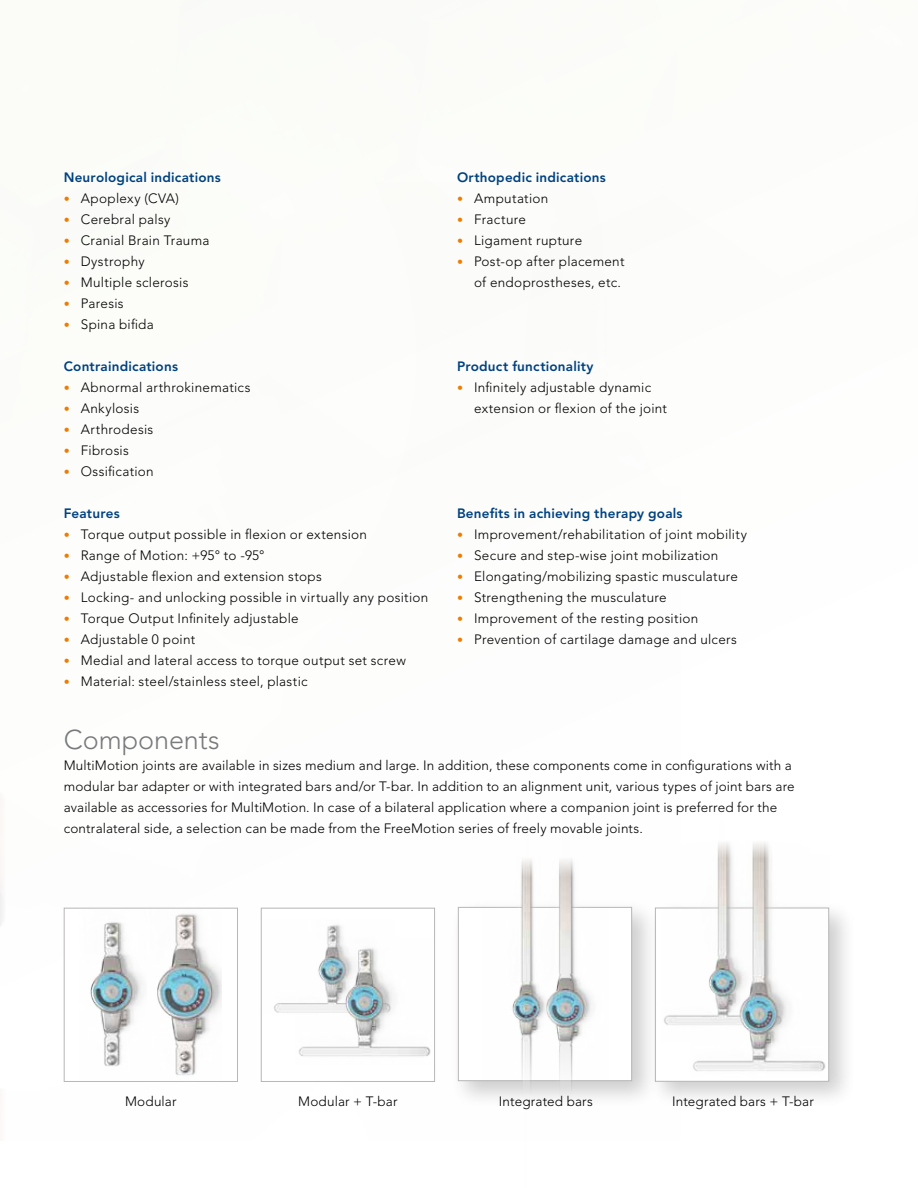
<style>
.page{position:relative;width:918px;height:1188px;background:#fff}
.page>*{position:absolute;margin:0;border:0;box-sizing:border-box;transform-origin:0 0}
.t1{font:300 27px "Avenir LT Std";letter-spacing:-.005em;color:#797a7b}
.t2{font:300 13.5px/21px "Avenir LT Std";letter-spacing:.02em;color:#000}
.t3{font:800 13.5px "Avenir LT Std";letter-spacing:.015em;color:#004180}
.s1{font-size:12px;color:#ef7c00}
</style>
<div class="page">
<div style="left:647px;top:899px;width:210px;height:210px;background:#000;opacity:.2"></div>
<div style="left:655px;top:908px;width:174px;height:174px;background:#fff;border:1px solid #b8b6b7"></div>
<div style="left:450px;top:899px;width:210px;height:210px;background:#000;opacity:.2"></div>
<div style="left:458px;top:907px;width:174px;height:174px;background:#fff;border:1px solid #b8b6b7"></div>
<div style="left:64px;top:908px;width:174px;height:174px;background:#fff;border:1px solid #b8b6b7"></div>
<div style="left:261px;top:908px;width:174px;height:174px;background:#fff;border:1px solid #b8b6b7"></div>
<img style="left:570px;top:859px;width:39px;height:250px">
<img style="left:481px;top:859px;width:89px;height:250px">
<img style="left:80px;top:909px;width:142px;height:172px">
<img style="left:260px;top:920px;width:82px;height:94px">
<img style="left:296px;top:937px;width:139px;height:127px">
<img style="left:661px;top:899px;width:29px;height:126px">
<img style="left:690px;top:842px;width:140px;height:235px">
<p class="t3" style="left:64px;top:169px;width:159px">Neurological indications</p>
<p class="t2" style="left:64px;top:188px;width:117px"><span class="s1">•</span> Apoplexy (CVA)</p>
<p class="t2" style="left:64px;top:209px;width:108px"><span class="s1">•</span> Cerebral palsy</p>
<p class="t2" style="left:64px;top:230px;width:147px"><span class="s1">•</span> Cranial Brain Trauma</p>
<p class="t2" style="left:64px;top:251px;width:82px"><span class="s1">•</span> Dystrophy</p>
<p class="t2" style="left:64px;top:272px;width:126px"><span class="s1">•</span> Multiple sclerosis</p>
<p class="t2" style="left:64px;top:293px;width:61px"><span class="s1">•</span> Paresis</p>
<p class="t2" style="left:64px;top:314px;width:92px"><span class="s1">•</span> Spina bifida</p>
<p class="t3" style="left:64px;top:358px;width:116px">Contraindications</p>
<p class="t2" style="left:64px;top:377px;width:188px"><span class="s1">•</span> Abnormal arthrokinematics</p>
<p class="t2" style="left:64px;top:398px;width:77px"><span class="s1">•</span> Ankylosis</p>
<p class="t2" style="left:64px;top:419px;width:91px"><span class="s1">•</span> Arthrodesis</p>
<p class="t2" style="left:64px;top:440px;width:67px"><span class="s1">•</span> Fibrosis</p>
<p class="t2" style="left:64px;top:461px;width:91px"><span class="s1">•</span> Ossification</p>
<p class="t3" style="left:64px;top:505px;width:57px">Features</p>
<p class="t2" style="left:64px;top:524px;width:305px"><span class="s1">•</span> Torque output possible in flexion or extension</p>
<p class="t2" style="left:64px;top:545px;width:202px"><span class="s1">•</span> Range of Motion: +95° to -95°</p>
<p class="t2" style="left:64px;top:566px;width:260px"><span class="s1">•</span> Adjustable flexion and extension stops</p>
<p class="t2" style="left:64px;top:587px;width:366px"><span class="s1">•</span> Locking- and unlocking possible in virtually any position</p>
<p class="t2" style="left:64px;top:608px;width:237px"><span class="s1">•</span> Torque Output Infinitely adjustable</p>
<p class="t2" style="left:64px;top:629px;width:133px"><span class="s1">•</span> Adjustable 0 point</p>
<p class="t2" style="left:64px;top:650px;width:344px"><span class="s1">•</span> Medial and lateral access to torque output set screw</p>
<p class="t2" style="left:64px;top:671px;width:245px"><span class="s1">•</span> Material: steel/stainless steel, plastic</p>
<p class="t3" style="left:457px;top:169px;width:150px">Orthopedic indications</p>
<p class="t2" style="left:457px;top:188px;width:93px"><span class="s1">•</span> Amputation</p>
<p class="t2" style="left:457px;top:209px;width:70px"><span class="s1">•</span> Fracture</p>
<p class="t2" style="left:457px;top:230px;width:127px"><span class="s1">•</span> Ligament rupture</p>
<p class="t2" style="left:457px;top:251px;width:169px;text-align:right"><span class="s1">•</span> Post-op after placement of endoprostheses, etc.</p>
<p class="t3" style="left:457px;top:358px;width:138px">Product functionality</p>
<p class="t2" style="left:474px;top:377px;width:194px;text-indent:-17px"><span class="s1">•</span> Infinitely adjustable dynamic extension or flexion of the joint</p>
<p class="t3" style="left:457px;top:505px;width:227px">Benefits in achieving therapy goals</p>
<p class="t2" style="left:457px;top:524px;width:291px"><span class="s1">•</span> Improvement/rehabilitation of joint mobility</p>
<p class="t2" style="left:457px;top:545px;width:263px"><span class="s1">•</span> Secure and step-wise joint mobilization</p>
<p class="t2" style="left:457px;top:566px;width:282px"><span class="s1">•</span> Elongating/mobilizing spastic musculature</p>
<p class="t2" style="left:457px;top:587px;width:211px"><span class="s1">•</span> Strengthening the musculature</p>
<p class="t2" style="left:457px;top:608px;width:243px"><span class="s1">•</span> Improvement of the resting position</p>
<p class="t2" style="left:457px;top:629px;width:281px"><span class="s1">•</span> Prevention of cartilage damage and ulcers</p>
<h1 class="t1" style="left:64px;top:724px;width:157px">Components</h1>
<p class="t2" style="left:64px;top:755px;width:733px">MultiMotion joints are available in sizes medium and large. In addition, these components come in configurations with a modular bar adapter or with integrated bars and/or T-bar. In addition to an alignment unit, various types of joint bars are available as accessories for MultiMotion. In case of a bilateral application where a companion joint is preferred for the contralateral side, a selection can be made from the FreeMotion series of freely movable joints.</p>
<p class="t2" style="left:125px;top:1091px;width:53px">Modular</p>
<p class="t2" style="left:298px;top:1091px;width:101px">Modular + T-bar</p>
<p class="t2" style="left:499px;top:1091px;width:95px">Integrated bars</p>
<p class="t2" style="left:672px;top:1091px;width:143px">Integrated bars + T-bar</p>
</div>
